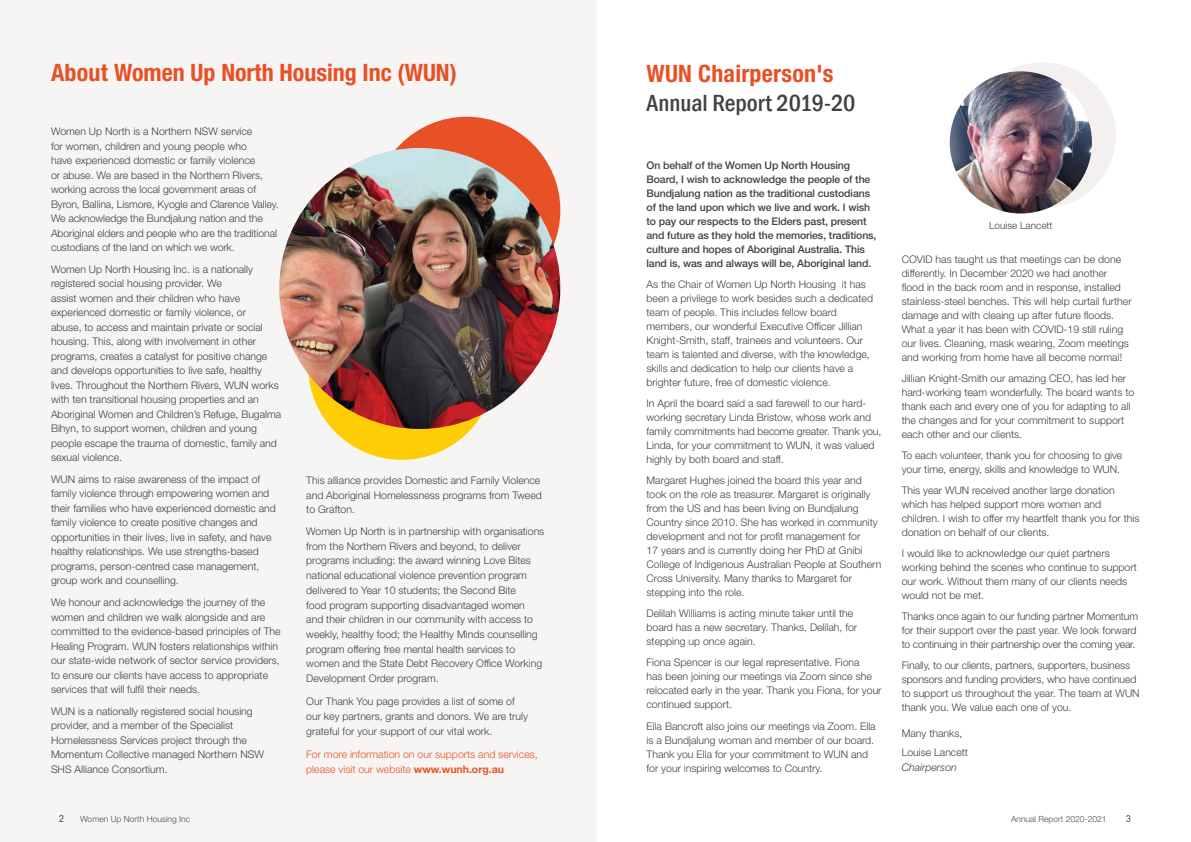
<style>
.page{position:relative;width:1191px;height:842px;background:#fff}
.page>*{position:absolute;margin:0;border:0;box-sizing:border-box;transform-origin:0 0}
.t1{font:700 condensed 24px "Helvetica Neue LT Std";color:#e85025}
.t2{font:500 condensed 24px "Franklin Gothic";color:#414042}
.t3{font:300 10.5px/14px "Helvetica Neue LT Std";color:#414042}
.t4{font:500 10.5px/14px "Helvetica Neue LT Std";letter-spacing:-.01em;color:#414042}
.t5{font:300 10.5px/14.7px "Helvetica Neue LT Std";color:#e85025}
.t6{font:italic 300 10.5px "Helvetica Neue LT Std";color:#414042}
.t7{font:300 10px "Helvetica Neue LT Std";color:#414042}
.t8{font:condensed 10px "Helvetica Neue LT Std";color:#4d4d4f}
.t9{font:300 8.5px "Helvetica Neue LT Std";color:#4d4d4f}
.s1{font-weight:700}
</style>
<div class="page">
<div style="left:969px;top:62px;width:146px;height:146px;background:#f3f0ef;border-radius:50%"></div>
<div style="left:0;top:0;width:597px;height:842px;background:#f7f5f4"></div>
<div style="left:373px;top:117px;width:187px;height:187px;background:#e85025;border-radius:50%"></div>
<div style="left:308px;top:273px;width:187px;height:187px;background:#ffcd05;border-radius:50%"></div>
<img style="left:949px;top:71px;width:143px;height:143px;border-radius:71px">
<img style="left:279px;top:148px;width:281px;height:281px;border-radius:141px">
<h1 class="t1" style="left:51px;top:58px;width:407px">About Women Up North Housing Inc (WUN)</h1>
<p class="t3" style="left:51px;top:124px;width:229px;line-height:14.5px">Women Up North is a Northern NSW service<br>for women, children and young people who<br>have experienced domestic or family violence<br>or abuse. We are based in the Northern Rivers, working across the local government areas of Byron, Ballina, Lismore, Kyogle and Clarence Valley.<br>We acknowledge the Bundjalung nation and the Aboriginal elders and people who are the traditional custodians of the land on which we work.</p>
<p class="t3" style="left:51px;top:262px;width:232px;line-height:14.5px">Women Up North Housing Inc. is a nationally registered social housing provider. We<br>assist women and their children who have experienced domestic or family violence, or<br>abuse, to access and maintain private or social housing. This, along with involvement in other programs, creates a catalyst for positive change and develops opportunities to live safe, healthy lives. Throughout the Northern Rivers, WUN works with ten transitional housing properties and an Aboriginal Women and Children’s Refuge, Bugalma Bihyn, to support women, children and young people escape the trauma of domestic, family and sexual violence.</p>
<p class="t3" style="left:51px;top:472px;width:226px;line-height:14.5px">WUN aims to raise awareness of the impact of family violence through empowering women and their families who have experienced domestic and family violence to create positive changes and opportunities in their lives, live in safety, and have healthy relationships. We use strengths-based programs, person-centred case management, group work and counselling.</p>
<p class="t3" style="left:51px;top:595px;width:231px;line-height:14.5px">We honour and acknowledge the journey of the women and children we walk alongside and are committed to the evidence-based principles of The Healing Program. WUN fosters relationships within our state-wide network of sector service providers, to ensure our clients have access to appropriate services that will fulfil their needs.</p>
<p class="t3" style="left:51px;top:703px;width:214px;line-height:14.6px">WUN is a nationally registered social housing provider, and a member of the Specialist Homelessness Services project through the Momentum Collective managed Northern NSW SHS Alliance Consortium.</p>
<p class="t3" style="left:306px;top:472px;width:237px;line-height:14.7px">This alliance provides Domestic and Family Violence and Aboriginal Homelessness programs from Tweed to Grafton.</p>
<p class="t3" style="left:306px;top:524px;width:240px;line-height:14.7px">Women Up North is in partnership with organisations from the Northern Rivers and beyond, to deliver programs including: the award winning Love Bites national educational violence prevention program delivered to Year 10 students; the Second Bite<br>food program supporting disadvantaged women and their children in our community with access to weekly, healthy food; the Healthy Minds counselling program offering free mental health services to women and the State Debt Recovery Office Working Development Order program.</p>
<p class="t3" style="left:306px;top:694px;width:223px;line-height:14.7px">Our Thank You page provides a list of some of our key partners, grants and donors. We are truly grateful for your support of our vital work.</p>
<p class="t5" style="left:306px;top:746px;width:233px">For more information on our supports and services, please visit our website <span class="s1">www.wunh.org.au</span></p>
<h1 class="t1" style="left:646px;top:59px;width:188px">WUN Chairperson's</h1>
<h1 class="t2" style="left:646px;top:87px;width:210px">Annual Report 2019-20</h1>
<p class="t4" style="left:646px;top:158px;width:231px">On behalf of the Women Up North Housing Board, I wish to acknowledge the people of the Bundjalung nation as the traditional custodians of the land upon which we live and work. I wish to pay our respects to the Elders past, present and future as they hold the memories, traditions, culture and hopes of Aboriginal Australia. This land is, was and always will be, Aboriginal land.</p>
<p class="t3" style="left:646px;top:277px;width:228px">As the Chair of Women Up North Housing it has been a privilege to work besides such a dedicated team of people. This includes fellow board members, our wonderful Executive Officer Jillian Knight-Smith, staff, trainees and volunteers. Our team is talented and diverse, with the knowledge, skills and dedication to help our clients have a brighter future, free of domestic violence.</p>
<p class="t3" style="left:646px;top:396px;width:236px">In April the board said a sad farewell to our hard&shy;working secretary Linda Bristow, whose work and family commitments had become greater. Thank you, Linda, for your commitment to WUN, it was valued highly by both board and staff.</p>
<p class="t3" style="left:646px;top:473px;width:236px">Margaret Hughes joined the board this year and took on the role as treasurer. Margaret is originally from the US and has been living on Bundjalung Country since 2010. She has worked in community development and not for profit management for<br>17 years and is currently doing her PhD at Gnibi College of Indigenous Australian People at Southern Cross University. Many thanks to Margaret for stepping into the role.</p>
<p class="t3" style="left:646px;top:606px;width:212px">Delilah Williams is acting minute taker until the board has a new secretary. Thanks, Delilah, for stepping up once again.</p>
<p class="t3" style="left:646px;top:655px;width:237px">Fiona Spencer is our legal representative. Fiona<br>has been joining our meetings via Zoom since she relocated early in the year. Thank you Fiona, for your continued support.</p>
<p class="t3" style="left:646px;top:719px;width:231px">Ella Bancroft also joins our meetings via Zoom. Ella is a Bundjalung woman and member of our board.<br>Thank you Ella for your commitment to WUN and for your inspiring welcomes to Country.</p>
<p class="t7" style="left:989px;top:219px;width:65px">Louise Lancett</p>
<p class="t3" style="left:901px;top:252px;width:231px">COVID has taught us that meetings can be done differently. In December 2020 we had another flood in the back room and in response, installed stainless-steel benches. This will help curtail further damage and with cleaing up after future floods.<br>What a year it has been with COVID-19 still ruling our lives. Cleaning, mask wearing, Zoom meetings and working from home have all become normal!</p>
<p class="t3" style="left:901px;top:371px;width:234px">Jillian Knight-Smith our amazing CEO, has led her hard-working team wonderfully. The board wants to thank each and every one of you for adapting to all the changes and for your commitment to support each other and our clients.</p>
<p class="t3" style="left:901px;top:448px;width:222px">To each volunteer, thank you for choosing to give your time, energy, skills and knowledge to WUN.</p>
<p class="t3" style="left:901px;top:483px;width:239px">This year WUN received another large donation which has helped support more women and children. I wish to offer my heartfelt thank you for this donation on behalf of our clients.</p>
<p class="t3" style="left:901px;top:546px;width:236px">I would like to acknowledge our quiet partners working behind the scenes who continue to support our work. Without them many of our clients needs would not be met.</p>
<p class="t3" style="left:901px;top:609px;width:238px">Thanks once again to our funding partner Momentum for their support over the past year. We look forward to continuing in their partnership over the coming year.</p>
<p class="t3" style="left:901px;top:658px;width:239px">Finally, to our clients, partners, supporters, business sponsors and funding providers, who have continued to support us throughout the year. The team at WUN thank you. We value each one of you.</p>
<p class="t3" style="left:901px;top:723px;width:68px;line-height:19.7px">Many thanks,<br>Louise Lancett</p>
<p class="t6" style="left:901px;top:761px;width:57px">Chairperson</p>
<p class="t8" style="left:59px;top:813px;width:6px">2</p>
<p class="t9" style="left:80px;top:813px;width:112px">Women Up North Housing Inc</p>
<p class="t9" style="left:1011px;top:813px;width:97px">Annual Report 2020-2021</p>
<p class="t8" style="left:1126px;top:813px;width:6px">3</p>
</div>
